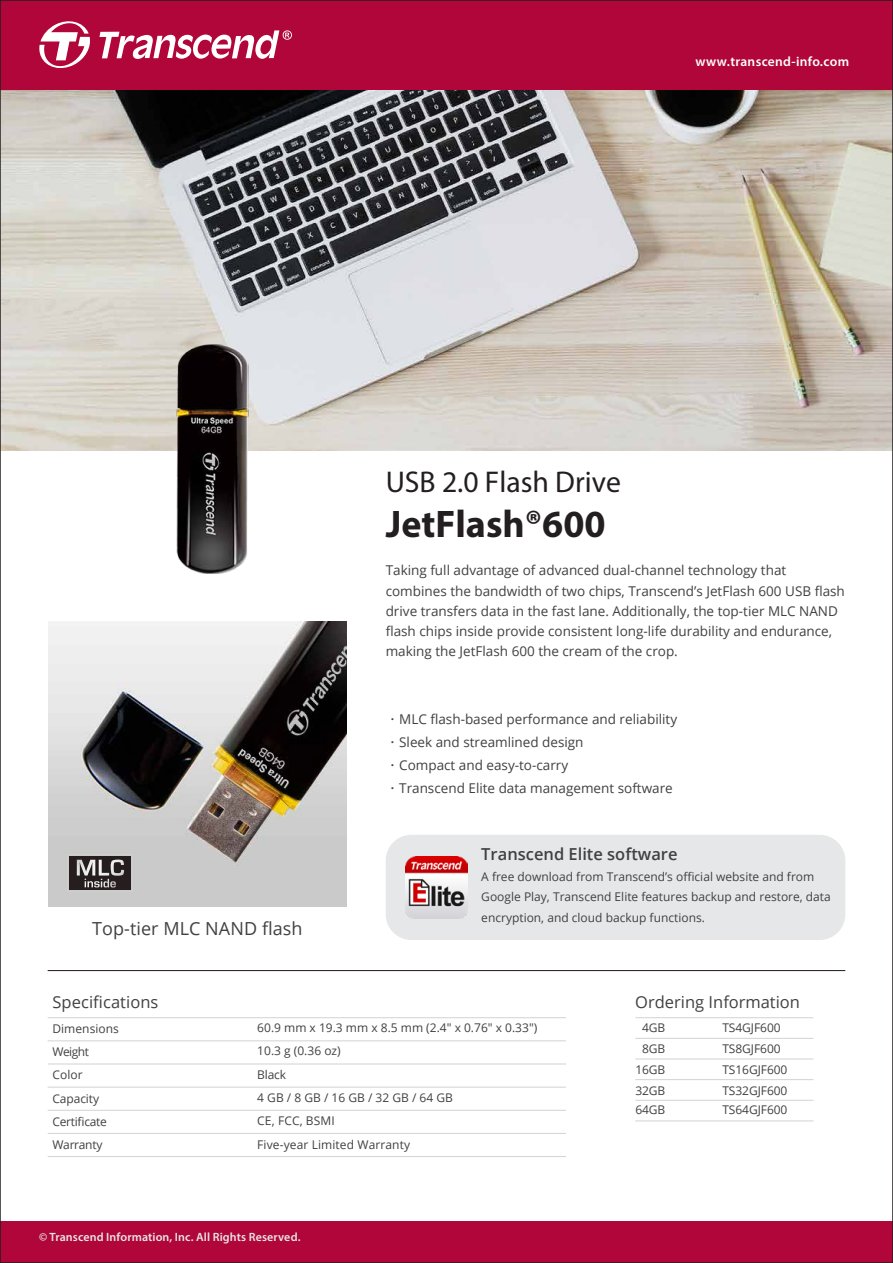
<style>
.page{position:relative;width:893px;height:1263px;background:#fff}
.page>*{position:absolute;margin:0;border:0;box-sizing:border-box;transform-origin:0 0}
.t1{font:700 38.55px "Myriad Pro";color:#231f20}
.t2{font:30.15px "Myriad Pro";color:#231f20}
.t3{font:18px "Open Sans";letter-spacing:.005em;color:#414042}
.t4{font:16.5px "Open Sans";color:#414042}
.t5{font:600 16.5px "Open Sans";color:#414042}
.t6{font:13.5px/20.2px "Open Sans";color:#414042}
.t7{font:600 13.5px "Myriad Pro";letter-spacing:.025em;color:#fff}
.t8{font:12px/23.1px "Open Sans";color:#414042}
.t9{font:600 12px "Myriad Pro";letter-spacing:.01em;color:#e6e7e8}
.t10{font:12px "Open Sans";letter-spacing:-.025em;color:#414042}
.s1{font-family:"Ping Fang TC";font-weight:500}
</style>
<div class="page">
<img style="left:3px;top:89px;width:887px;height:362px">
<hr style="left:48px;top:970px;width:797px;height:1px;background:#231815">
<hr style="left:635px;top:1017px;width:178px;height:1px;background:#d1d3d4">
<hr style="left:635px;top:1038px;width:178px;height:1px;background:#d1d3d4">
<hr style="left:635px;top:1058px;width:178px;height:1px;background:#d1d3d4">
<hr style="left:635px;top:1079px;width:178px;height:1px;background:#d1d3d4">
<hr style="left:635px;top:1100px;width:178px;height:1px;background:#d1d3d4">
<hr style="left:635px;top:1120px;width:178px;height:1px;background:#d1d3d4">
<div style="left:386px;top:835px;width:459px;height:105px;background:#e6e7e8;border-radius:26px"></div>
<img style="left:405px;top:856px;width:62px;height:62px">
<hr style="left:48px;top:1017px;width:518px;height:1px;background:#d1d3d4">
<hr style="left:48px;top:1040px;width:518px;height:1px;background:#d1d3d4">
<hr style="left:48px;top:1063px;width:518px;height:1px;background:#d1d3d4">
<hr style="left:48px;top:1087px;width:518px;height:1px;background:#d1d3d4">
<hr style="left:48px;top:1110px;width:518px;height:1px;background:#d1d3d4">
<hr style="left:48px;top:1133px;width:518px;height:1px;background:#d1d3d4">
<hr style="left:48px;top:1156px;width:518px;height:1px;background:#d1d3d4">
<img style="left:48px;top:621px;width:298px;height:286px">
<svg style="left:67px;top:854px;width:66px;height:37px;background:#605b5c"></svg>
<img style="left:3px;top:307px;width:438px;height:267px">
<div style="left:0;top:1222px;width:893px;height:41px;background:#b1063a"></div>
<div style="left:1px;top:0;width:892px;height:89px;background:#b1063a"></div>
<svg style="left:39px;top:21px;width:51px;height:48px"></svg>
<svg style="left:99px;top:30px;width:193px;height:29px"></svg>
<p class="t7" style="left:696px;top:53px;width:155px">www.transcend-info.com</p>
<h2 class="t2" style="left:386px;top:463px;width:237px">USB 2.0 Flash Drive</h2>
<h1 class="t1" style="left:386px;top:499px;width:221px">JetFlash®600</h1>
<p class="t6" style="left:386px;top:560px;width:461px">Taking full advantage of advanced dual-channel technology that combines the bandwidth of two chips, Transcend’s JetFlash 600 USB flash drive transfers data in the fast lane. Additionally, the top-tier MLC NAND flash chips inside provide consistent long-life durability and endurance, making the JetFlash 600 the cream of the crop.</p>
<p class="t6" style="left:386px;top:707px;width:293px;line-height:23.2px"><span class="s1">・</span>MLC flash-based performance and reliability<span class="s1">・</span>Sleek and streamlined design<br><span class="s1">・</span>Compact and easy-to-carry<br><span class="s1">・</span>Transcend Elite data management software</p>
<h3 class="t3" style="left:92px;top:916px;width:212px">Top-tier MLC NAND flash</h3>
<p class="t4" style="left:52px;top:991px;width:108px">Specifications</p>
<p class="t5" style="left:481px;top:842px;width:198px">Transcend Elite software</p>
<p class="t8" style="left:481px;top:866px;width:351px;line-height:20.2px">A free download from Transcend’s official website and from<br>Google Play, Transcend Elite features backup and restore, data encryption, and cloud backup functions.</p>
<p class="t4" style="left:635px;top:991px;width:166px">Ordering Information</p>
<p class="t8" style="left:52px;top:1017px;width:68px">Dimensions<br>Weight<br>Color<br>Capacity<br>Certificate</p>
<p class="t8" style="left:257px;top:1015px;width:282px">60.9 mm x 19.3 mm x 8.5 mm (2.4" x 0.76" x 0.33")<br>10.3 g (0.36 oz)<br>Black<br>4 GB / 8 GB / 16 GB / 32 GB / 64 GB<br>CE, FCC, BSMI</p>
<p class="t10" style="left:52px;top:1136px;width:51px">Warranty</p>
<p class="t8" style="left:257px;top:1133px;width:154px">Five-year Limited Warranty</p>
<p class="t9" style="left:39px;top:1230px;width:263px">© Transcend Information, Inc. All Rights Reserved.</p>
<p class="t8" style="left:642px;top:1016px;width:25px">4GB</p>
<p class="t8" style="left:722px;top:1016px;width:60px">TS4GJF600</p>
<p class="t8" style="left:642px;top:1037px;width:25px">8GB</p>
<p class="t8" style="left:722px;top:1037px;width:60px">TS8GJF600</p>
<p class="t8" style="left:635px;top:1058px;width:32px">16GB</p>
<p class="t8" style="left:722px;top:1058px;width:67px">TS16GJF600</p>
<p class="t8" style="left:635px;top:1079px;width:32px">32GB</p>
<p class="t8" style="left:722px;top:1079px;width:67px">TS32GJF600</p>
<p class="t8" style="left:635px;top:1098px;width:32px">64GB</p>
<p class="t8" style="left:722px;top:1098px;width:67px">TS64GJF600</p>
</div>
